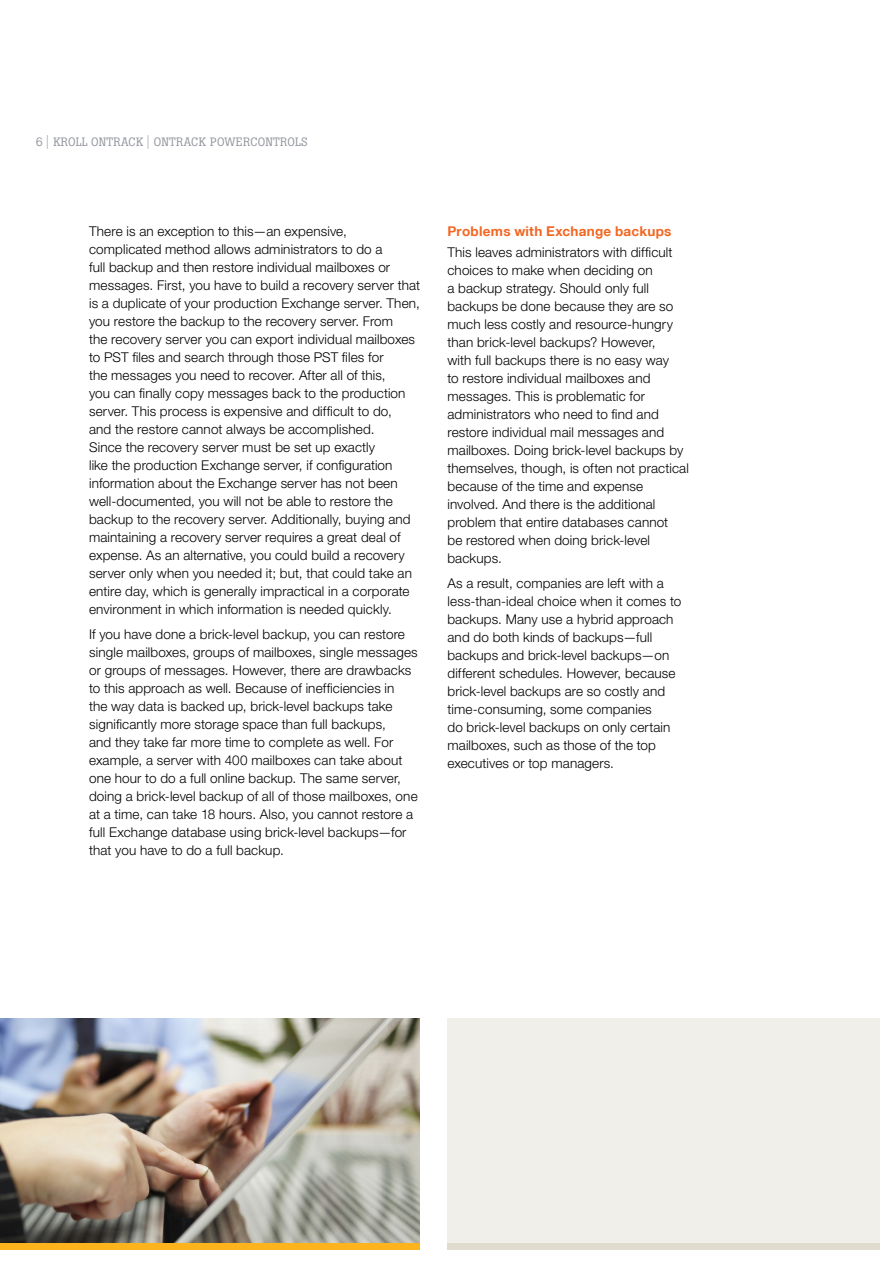
<style>
.page{position:relative;width:893px;height:1263px;background:#fff}
.page>*{position:absolute;margin:0;border:0;box-sizing:border-box;transform-origin:0 0}
.t1{font:300 13.5px/18px "Helvetica Neue LT Std";letter-spacing:.01em;color:#000}
.t2{font:700 13.5px "Helvetica Neue LT";letter-spacing:.02em;color:#f26722}
.t3{font:12px "Boton BQ";letter-spacing:.02em;color:#91969d}
.s1{font-weight:300;font-size:15px}
</style>
<div class="page">
<img style="left:0;top:1019px;width:419px;height:224px">
<div style="left:447px;top:1019px;width:433px;height:224px;background:#f1efe9"></div>
<div style="left:447px;top:1243px;width:433px;height:6px;background:#e0dccd"></div>
<div style="left:0;top:1243px;width:419px;height:6px;background:#fcb31c"></div>
<p class="t3" style="left:36px;top:135px;width:273px">6 <span class="s1">|</span> KROLL ONTRACK <span class="s1">|</span> ONTRACK POWERCONTROLS</p>
<p class="t1" style="left:89px;top:222px;width:333px">There is an exception to this—an expensive, complicated method allows administrators to do a<br>full backup and then restore individual mailboxes or messages. First, you have to build a recovery server that is a duplicate of your production Exchange server. Then, you restore the backup to the recovery server. From<br>the recovery server you can export individual mailboxes to PST files and search through those PST files for<br>the messages you need to recover. After all of this,<br>you can finally copy messages back to the production server. This process is expensive and difficult to do,<br>and the restore cannot always be accomplished.<br>Since the recovery server must be set up exactly<br>like the production Exchange server, if configuration information about the Exchange server has not been well-documented, you will not be able to restore the backup to the recovery server. Additionally, buying and maintaining a recovery server requires a great deal of expense. As an alternative, you could build a recovery server only when you needed it; but, that could take an entire day, which is generally impractical in a corporate environment in which information is needed quickly.</p>
<p class="t1" style="left:89px;top:625px;width:330px">If you have done a brick-level backup, you can restore single mailboxes, groups of mailboxes, single messages or groups of messages. However, there are drawbacks to this approach as well. Because of inefficiencies in<br>the way data is backed up, brick-level backups take significantly more storage space than full backups,<br>and they take far more time to complete as well. For example, a server with 400 mailboxes can take about one hour to do a full online backup. The same server, doing a brick-level backup of all of those mailboxes, one at a time, can take 18 hours. Also, you cannot restore a full Exchange database using brick-level backups—for that you have to do a full backup.</p>
<p class="t2" style="left:447px;top:223px;width:226px">Problems with Exchange backups</p>
<p class="t1" style="left:447px;top:243px;width:243px">This leaves administrators with difficult choices to make when deciding on<br>a backup strategy. Should only full backups be done because they are so much less costly and resource-hungry than brick-level backups? However,<br>with full backups there is no easy way<br>to restore individual mailboxes and messages. This is problematic for administrators who need to find and restore individual mail messages and mailboxes. Doing brick-level backups by themselves, though, is often not practical because of the time and expense involved. And there is the additional problem that entire databases cannot<br>be restored when doing brick-level backups.</p>
<p class="t1" style="left:447px;top:573px;width:235px">As a result, companies are left with a less-than-ideal choice when it comes to backups. Many use a hybrid approach and do both kinds of backups—full backups and brick-level backups—on different schedules. However, because brick-level backups are so costly and time-consuming, some companies<br>do brick-level backups on only certain mailboxes, such as those of the top executives or top managers.</p>
</div>
